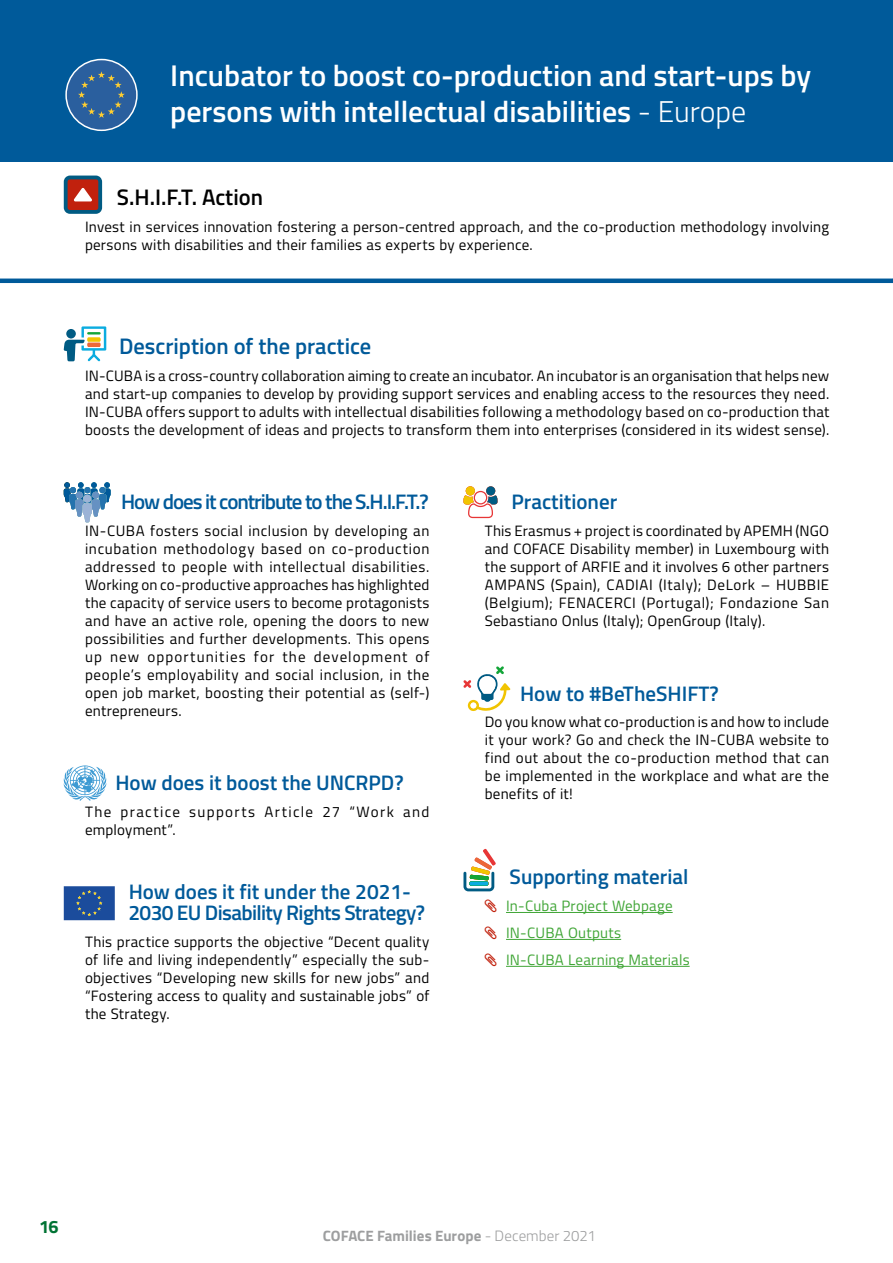
<style>
.page{position:relative;width:893px;height:1263px;background:#fff}
.page>*{position:absolute;margin:0;border:0;box-sizing:border-box;transform-origin:0 0}
.t1{font:600 30px/36px "Titillium";color:#fff}
.Sub_title{font:600 22.5px "Titillium";color:#005a9a}
.Sub_title-2{font:600 22.5px "Titillium";color:#000}
.Sub_title-3{font:600 21px "Titillium";color:#005a9a}
.Sub_title-4{font:600 21px/21px "Titillium";letter-spacing:-.03em;color:#005a9a}
.Sub_title-5{font:600 21px "Titillium";letter-spacing:-.05em;color:#005a9a}
.t2{font:700 18px "Titillium";color:#007334}
.Main_text{font:15px/18px "Titillium";letter-spacing:.02em;color:#000;text-align:justify}
.t3{font:15px "Titillium";letter-spacing:.015em;color:#3fa535}
.Main_text-2{font:15px/18px "Titillium";letter-spacing:.085em;color:#000}
.t4{font:700 15px "Titillium";color:#9d9e9f}
.s1{font-weight:300}
</style>
<div class="page">
<div style="left:0;top:0;width:893px;height:162px;background:#005a9a"></div>
<svg style="left:64px;top:326px;width:42px;height:36px"></svg>
<svg style="left:64px;top:176px;width:38px;height:38px"></svg>
<hr style="left:506px;top:912px;width:167px;height:1px;background:#3fa535">
<hr style="left:506px;top:939px;width:115px;height:1px;background:#3fa535">
<hr style="left:506px;top:966px;width:184px;height:1px;background:#3fa535">
<svg style="left:463px;top:486px;width:34px;height:32px"></svg>
<svg style="left:463px;top:666px;width:47px;height:45px"></svg>
<svg style="left:463px;top:849px;width:33px;height:42px"></svg>
<svg style="left:64px;top:482px;width:47px;height:40px"></svg>
<div style="left:83px;top:495px;width:8px;height:7px;background:#9bb3d6;border-radius:50%"></div>
<svg style="left:64px;top:765px;width:42px;height:36px"></svg>
<svg style="left:64px;top:886px;width:51px;height:34px;background:#265399"></svg>
<hr style="left:0;top:279px;width:893px;height:4px;background:#005a9a">
<svg style="left:66px;top:60px;width:71px;height:70px"></svg>
<p class="t1" style="left:170px;top:56px;width:642px">Incubator to boost co-production and start-ups by persons with intellectual disabilities <span class="s1">- Europe</span></p>
<p class="Sub_title-2" style="left:117px;top:180px;width:148px">S.H.I.F.T. Action</p>
<p class="Main_text" style="left:85px;top:217px;width:746px">Invest in services innovation fostering a person-centred approach, and the co-production methodology involving persons with disabilities and their families as experts by experience.</p>
<p class="Sub_title" style="left:119px;top:329px;width:254px">Description of the practice</p>
<p class="Main_text" style="left:85px;top:366px;width:746px">IN-CUBA is a cross-country collaboration aiming to create an incubator. An incubator is an organisation that helps new and start-up companies to develop by providing support services and enabling access to the resources they need.<br>IN-CUBA offers support to adults with intellectual disabilities following a methodology based on co-production that boosts the development of ideas and projects to transform them into enterprises (considered in its widest sense).</p>
<p class="Sub_title-5" style="left:121px;top:486px;width:309px">How does it contribute to the S.H.I.F.T.?</p>
<p class="Main_text" style="left:85px;top:521px;width:346px">IN-CUBA fosters social inclusion by developing an incubation methodology based on co-production addressed to people with intellectual disabilities.<br>Working on co-productive approaches has highlighted the capacity of service users to become protagonists and have an active role, opening the doors to new possibilities and further developments. This opens up new opportunities for the development of people’s employability and social inclusion, in the open job market, boosting their potential as (self-) entrepreneurs.</p>
<p class="Sub_title-3" style="left:116px;top:767px;width:290px">How does it boost the UNCRPD?</p>
<p class="Main_text-2" style="left:85px;top:802px;width:346px">The practice supports Article 27 “Work and employment”.</p>
<p class="Sub_title-4" style="left:128px;top:880px;width:298px">How does it fit under the 2021-<br>2030 EU Disability Rights Strategy?</p>
<p class="Main_text" style="left:85px;top:932px;width:346px">This practice supports the objective “Decent quality of life and living independently” especially the sub&shy;objectives “Developing new skills for new jobs” and “Fostering access to quality and sustainable jobs” of the Strategy.</p>
<p class="Sub_title-3" style="left:511px;top:486px;width:107px">Practitioner</p>
<p class="Main_text" style="left:485px;top:521px;width:346px">This Erasmus + project is coordinated by APEMH (NGO and COFACE Disability member) in Luxembourg with the support of ARFIE and it involves 6 other partners AMPANS (Spain), CADIAI (Italy); DeLork – HUBBIE (Belgium); FENACERCI (Portugal); Fondazione San Sebastiano Onlus (Italy); OpenGroup (Italy).</p>
<p class="Sub_title-3" style="left:520px;top:677px;width:200px">How to #BeTheSHIFT?</p>
<p class="Main_text" style="left:485px;top:712px;width:346px">Do you know what co-production is and how to include it your work? Go and check the IN-CUBA website to find out about the co-production method that can be implemented in the workplace and what are the benefits of it!</p>
<p class="Sub_title-3" style="left:510px;top:861px;width:180px">Supporting material</p>
<p class="t3" style="left:506px;top:894px;width:168px">In-Cuba Project Webpage</p>
<p class="t3" style="left:506px;top:921px;width:117px">IN-CUBA Outputs</p>
<p class="t3" style="left:506px;top:948px;width:185px">IN-CUBA Learning Materials</p>
<p class="t2" style="left:39px;top:1213px;width:21px">16</p>
<p class="t4" style="left:323px;top:1224px;width:274px">COFACE Families Europe <span class="s1">- December 2021</span></p>
</div>
